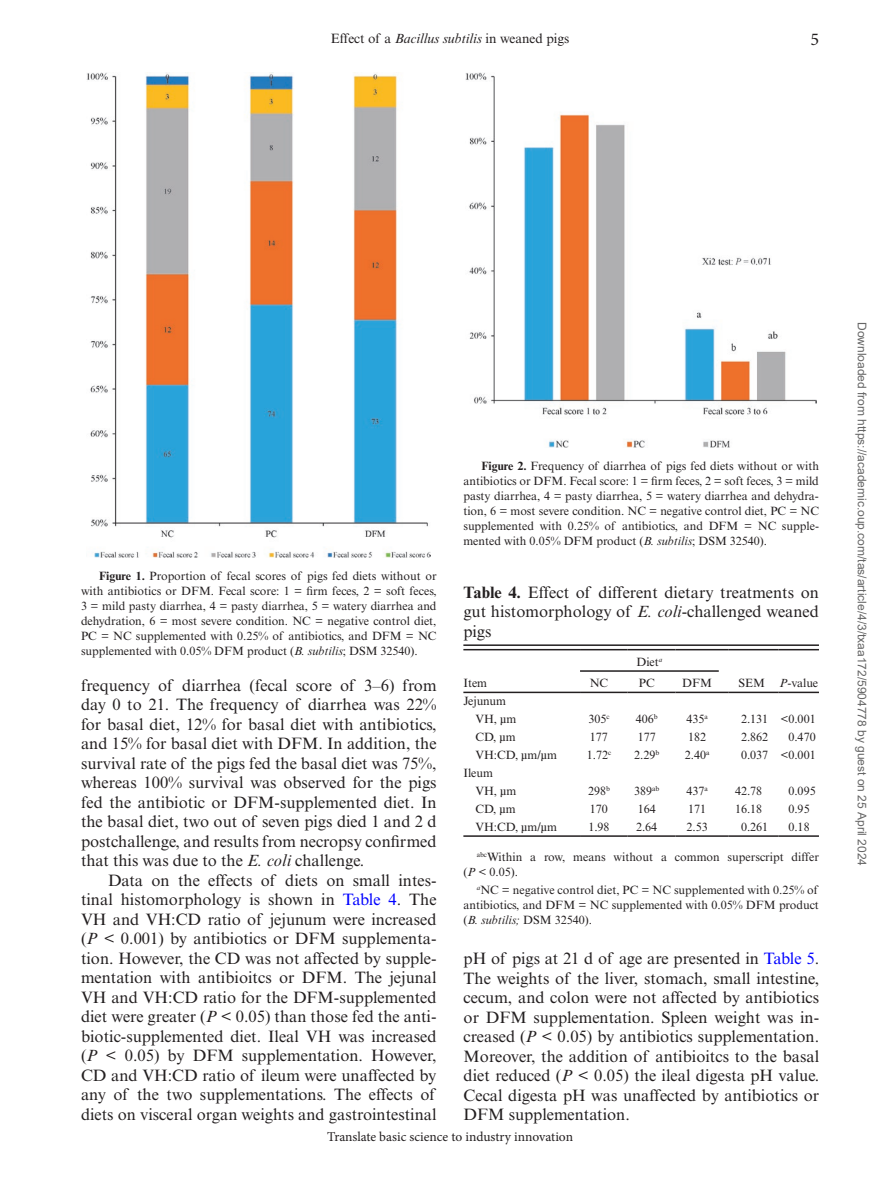
<style>
.page{position:relative;width:891px;height:1188px;background:#fff}
.page>*{position:absolute;margin:0;border:0;box-sizing:border-box;transform-origin:0 0}
.t1{font:18px "Minion Pro";color:#231f20}
.t2{font:16.5px/19.5px "Times New Roman MT Std";color:#231f20;text-align:justify}
.t3{font:13.5px "Minion Pro";color:#231f20}
.t4{font:13.5px "Times New Roman MT Std";color:#231f20}
.t5{font:12px/15px "Times New Roman MT Std";color:#231f20;text-align:justify}
.t6{font:12px "Arial";color:#666}
.s1{font-style:italic}
.s2{font-weight:700}
.s3{color:#00f}
.s4{font-family:"Gandhari Unicode"}
</style>
<div class="page">
<img style="left:87px;top:73px;width:344px;height:484px">
<img style="left:466px;top:73px;width:351px;height:374px">
<hr style="left:463px;top:644px;width:356px;height:2px;background:#231f20">
<hr style="left:463px;top:692px;width:117px;height:1px;background:#231f20">
<hr style="left:728px;top:692px;width:50px;height:1px;background:#231f20">
<hr style="left:778px;top:692px;width:41px;height:1px;background:#231f20">
<hr style="left:463px;top:649px;width:117px;height:1px;background:#231f20">
<hr style="left:580px;top:649px;width:47px;height:1px;background:#231f20">
<hr style="left:627px;top:649px;width:48px;height:1px;background:#231f20">
<hr style="left:675px;top:649px;width:53px;height:1px;background:#231f20">
<hr style="left:728px;top:649px;width:50px;height:1px;background:#231f20">
<hr style="left:778px;top:649px;width:41px;height:1px;background:#231f20">
<hr style="left:580px;top:692px;width:47px;height:1px;background:#231f20">
<hr style="left:627px;top:692px;width:48px;height:1px;background:#231f20">
<hr style="left:675px;top:692px;width:53px;height:1px;background:#231f20">
<hr style="left:463px;top:835px;width:117px;height:2px;background:#231f20">
<hr style="left:580px;top:835px;width:47px;height:2px;background:#231f20">
<hr style="left:627px;top:835px;width:48px;height:2px;background:#231f20">
<hr style="left:675px;top:835px;width:53px;height:2px;background:#231f20">
<hr style="left:728px;top:835px;width:50px;height:2px;background:#231f20">
<hr style="left:778px;top:835px;width:41px;height:2px;background:#231f20">
<hr style="left:580px;top:670px;width:139px;height:2px;background:#231f20">
<p class="t4" style="left:331px;top:30px;width:240px">Effect of a <span class="s1">Bacillus subtilis</span> in weaned pigs</p>
<p class="t1" style="left:810px;top:27px;width:10px">5</p>
<p class="t5" style="left:81px;top:569px;width:357px;text-indent:18px"><span class="s2">Figure 1.</span> Proportion of fecal scores of pigs fed diets without or with antibiotics or DFM. Fecal score: 1 = firm feces, 2 = soft feces, 3 = mild pasty diarrhea, 4 = pasty diarrhea, 5 = watery diarrhea and dehydration, 6 = most severe condition. NC = negative control diet, PC = NC supplemented with 0.25% of antibiotics, and DFM = NC supplemented with 0.05% DFM product (<span class="s1">B. subtilis</span>; DSM 32540).</p>
<p class="t2" style="left:81px;top:676px;width:357px">frequency of diarrhea (fecal score of 3–6) from day 0 to 21. The frequency of diarrhea was 22% for basal diet, 12% for basal diet with antibiotics, and 15% for basal diet with DFM. In addition, the survival rate of the pigs fed the basal diet was 75%, whereas 100% survival was observed for the pigs fed the antibiotic or DFM-supplemented diet. In the basal diet, two out of seven pigs died 1 and 2 d postchallenge, and results from necropsy confirmed that this was due to the <span class="s1">E. coli</span> challenge.</p>
<p class="t2" style="left:81px;top:871px;width:357px;text-indent:27px">Data on the effects of diets on small intes&shy;tinal histomorphology is shown in <span class="s3">Table 4</span>. The VH and VH:CD ratio of jejunum were increased (<span class="s1">P</span> &lt; 0.001) by antibiotics or DFM supplementa&shy;tion. However, the CD was not affected by supple&shy;mentation with antibioitcs or DFM. The jejunal VH and VH:CD ratio for the DFM<span class="s1">-</span>supplemented diet were greater (<span class="s1">P</span> &lt; 0.05) than those fed the anti&shy;biotic-supplemented diet. Ileal VH was increased (<span class="s1">P</span> &lt; 0.05) by DFM supplementation. However, CD and VH:CD ratio of ileum were unaffected by any of the two supplementations. The effects of diets on visceral organ weights and gastrointestinal</p>
<p class="t5" style="left:463px;top:459px;width:357px;text-indent:18px"><span class="s2">Figure 2.</span> Frequency of diarrhea of pigs fed diets without or with antibiotics or DFM. Fecal score: 1 = firm feces, 2 = soft feces, 3 = mild pasty diarrhea, 4 = pasty diarrhea, 5 = watery diarrhea and dehydra&shy;tion, 6 = most severe condition. NC = negative control diet, PC = NC supplemented with 0.25% of antibiotics, and DFM = NC supple&shy;mented with 0.05% DFM product (<span class="s1">B. subtilis</span>; DSM 32540).</p>
<p class="t2" style="left:463px;top:583px;width:357px"><span class="s2">Table 4.</span> Effect of different dietary treatments on gut histomorphology of <span class="s1">E. coli</span>-challenged weaned pigs</p>
<p class="t5" style="left:463px;top:676px;width:25px">Item</p>
<p class="t5" style="left:636px;top:654px;width:27px">Diet<sup>a</sup></p>
<p class="t5" style="left:590px;top:676px;width:20px">NC</p>
<p class="t5" style="left:639px;top:676px;width:17px">PC</p>
<p class="t5" style="left:682px;top:676px;width:31px">DFM</p>
<p class="t5" style="left:738px;top:676px;width:81px">SEM <span class="s1">P</span>-value</p>
<p class="t5" style="left:475px;top:692px;width:42px;line-height:18px;text-indent:-12px">Jejunum<br>VH, <span class="s4">µ</span>m</p>
<p class="t5" style="left:588px;top:712px;width:23px">305<sup>c</sup></p>
<p class="t5" style="left:636px;top:712px;width:23px">406<sup>b</sup></p>
<p class="t5" style="left:686px;top:712px;width:23px">435<sup>a</sup></p>
<p class="t5" style="left:741px;top:712px;width:76px">2.131 &lt;0.001</p>
<p class="t5" style="left:475px;top:730px;width:42px">CD, <span class="s4">µ</span>m</p>
<p class="t5" style="left:590px;top:730px;width:19px">177</p>
<p class="t5" style="left:638px;top:730px;width:19px">177</p>
<p class="t5" style="left:688px;top:730px;width:19px">182</p>
<p class="t5" style="left:741px;top:730px;width:29px">2.862</p>
<p class="t5" style="left:788px;top:730px;width:29px">0.470</p>
<p class="t5" style="left:475px;top:748px;width:83px">VH:CD, <span class="s4">µ</span>m/<span class="s4">µ</span>m</p>
<p class="t5" style="left:587px;top:748px;width:26px">1.72<sup>c</sup></p>
<p class="t5" style="left:634px;top:748px;width:27px">2.29<sup>b</sup></p>
<p class="t5" style="left:685px;top:748px;width:26px">2.40<sup>a</sup></p>
<p class="t5" style="left:741px;top:748px;width:76px">0.037 &lt;0.001</p>
<p class="t5" style="left:475px;top:764px;width:42px;line-height:18px;text-indent:-12px">Ileum<br>VH, <span class="s4">µ</span>m</p>
<p class="t5" style="left:588px;top:784px;width:23px">298<sup>b</sup></p>
<p class="t5" style="left:634px;top:784px;width:27px">389<sup>ab</sup></p>
<p class="t5" style="left:686px;top:784px;width:23px">437<sup>a</sup></p>
<p class="t5" style="left:735px;top:784px;width:29px">42.78</p>
<p class="t5" style="left:788px;top:784px;width:29px">0.095</p>
<p class="t5" style="left:475px;top:802px;width:42px">CD, <span class="s4">µ</span>m</p>
<p class="t5" style="left:590px;top:802px;width:19px">170</p>
<p class="t5" style="left:638px;top:802px;width:19px">164</p>
<p class="t5" style="left:688px;top:802px;width:19px">171</p>
<p class="t5" style="left:735px;top:802px;width:29px">16.18</p>
<p class="t5" style="left:788px;top:802px;width:23px">0.95</p>
<p class="t5" style="left:475px;top:820px;width:83px">VH:CD, <span class="s4">µ</span>m/<span class="s4">µ</span>m</p>
<p class="t5" style="left:588px;top:820px;width:23px">1.98</p>
<p class="t5" style="left:636px;top:820px;width:23px">2.64</p>
<p class="t5" style="left:686px;top:820px;width:23px">2.53</p>
<p class="t5" style="left:741px;top:820px;width:29px">0.261</p>
<p class="t5" style="left:788px;top:820px;width:23px">0.18</p>
<p class="t5" style="left:463px;top:849px;width:357px;text-indent:14px"><sup>abc</sup>Within a row, means without a common superscript differ (<span class="s1">P</span> &lt; 0.05).</p>
<p class="t5" style="left:463px;top:882px;width:357px;text-indent:13px"><sup>a</sup>NC = negative control diet, PC = NC supplemented with 0.25% of antibiotics, and DFM = NC supplemented with 0.05% DFM product (<span class="s1">B. subtilis;</span> DSM 32540).</p>
<p class="t2" style="left:464px;top:949px;width:357px">pH of pigs at 21 d of age are presented in <span class="s3">Table 5</span>.<br>The weights of the liver, stomach, small intestine, cecum, and colon were not affected by antibiotics or DFM supplementation. Spleen weight was in&shy;creased (<span class="s1">P</span> &lt; 0.05) by antibiotics supplementation.<br>Moreover, the addition of antibioitcs to the basal diet reduced (<span class="s1">P</span> &lt; 0.05) the ileal digesta pH value.<br>Cecal digesta pH was unaffected by antibiotics or DFM supplementation.</p>
<p class="t3" style="left:327px;top:1128px;width:247px">Translate basic science to industry innovation</p>
<p class="t6" style="left:866px;top:322px;width:545px;rotate:90deg">Downloaded from https://academic.oup.com/tas/article/4/3/txaa172/5904778 by guest on 25 April 2024</p>
</div>
